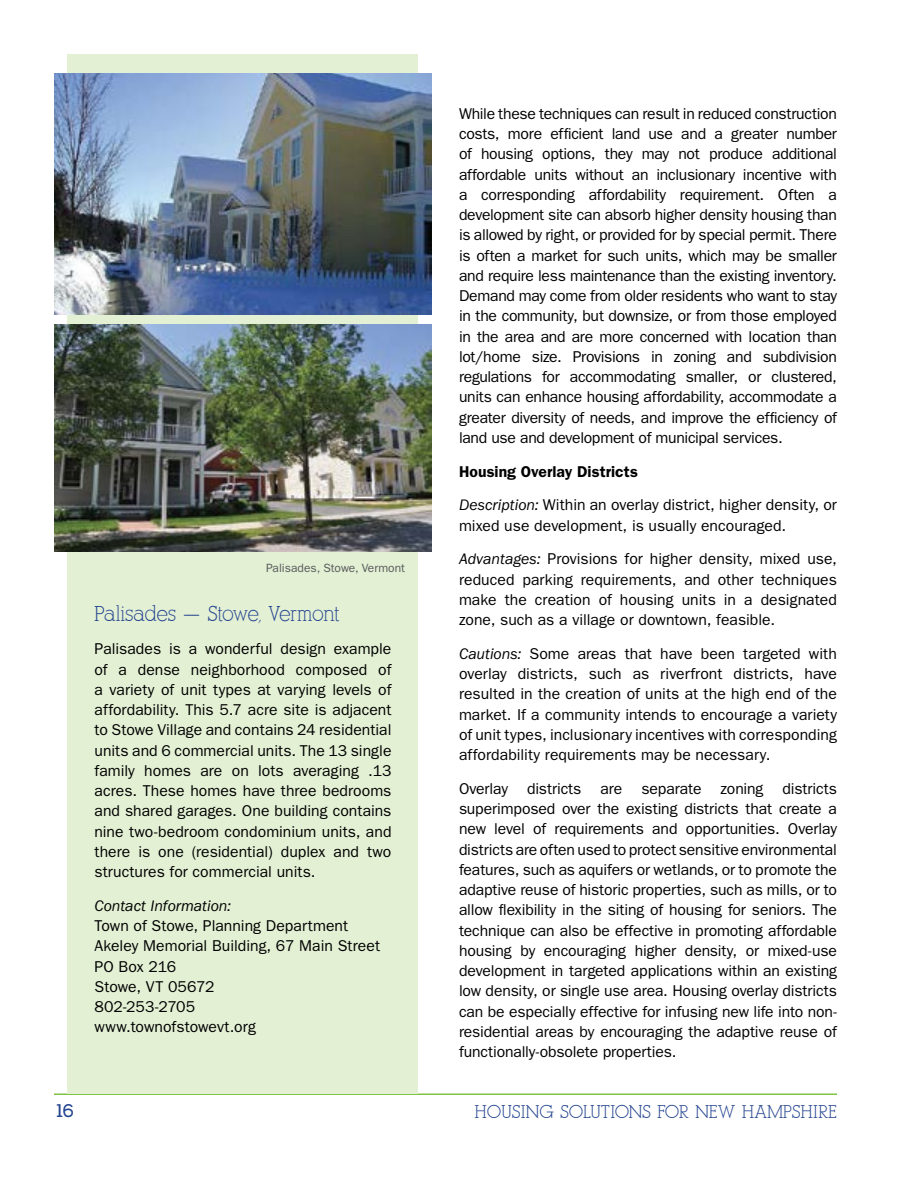
<style>
.page{position:relative;width:918px;height:1188px;background:#fff}
.page>*{position:absolute;margin:0;border:0;box-sizing:border-box;transform-origin:0 0}
.t1{font:21px "Alexandria FLF";letter-spacing:-.03em;color:#22438f}
.t2{font:18px "Alexandria FLF";color:#22438f}
.t3{font:700 18px "Alexandria FLF";color:#22438f}
.t4{font:15.75px/20.2px "ITC Franklin Gothic Std";color:#000;text-align:justify}
.t5{font:italic 15.75px "ITC Franklin Gothic Std";letter-spacing:-.005em;color:#000}
.t6{font:12px "ITC Franklin Gothic Std";color:#58595b}
.s1{font-weight:600}
.s2{font-style:italic}
</style>
<div class="page">
<hr style="left:54px;top:1094px;width:783px;height:1px;background:#80c342">
<div style="left:68px;top:54px;width:350px;height:1040px;background:#e3f0d4"></div>
<img style="left:54px;top:73px;width:378px;height:241px">
<img style="left:54px;top:325px;width:378px;height:226px">
<p class="t6" style="left:266px;top:561px;width:140px">Palisades, Stowe, Vermont</p>
<h1 class="t1" style="left:94px;top:602px;width:247px">Palisades — Stowe, Vermont</h1>
<p class="t4" style="left:94px;top:639px;width:299px">Palisades is a wonderful design example of a dense neighborhood composed of a variety of unit types at varying levels of affordability. This 5.7 acre site is adjacent to Stowe Village and contains 24 residential units and 6 commercial units. The 13 single family homes are on lots averaging .13 acres. These homes have three bedrooms and shared garages. One building contains nine two-bedroom condominium units, and there is one (residential) duplex and two structures for commercial units.</p>
<p class="t5" style="left:94px;top:897px;width:138px">Contact Information:</p>
<p class="t4" style="left:94px;top:916px;width:287px;text-align:left">Town of Stowe, Planning Department<br>Akeley Memorial Building, 67 Main Street<br>PO Box 216<br>Stowe, VT 05672<br>802-253-2705<br>www.townofstowevt.org</p>
<p class="t4" style="left:459px;top:103px;width:380px">While these techniques can result in reduced construction costs, more efficient land use and a greater number of housing options, they may not produce additional affordable units without an inclusionary incentive with a corresponding affordability requirement. Often a development site can absorb higher density housing than is allowed by right, or provided for by special permit. There is often a market for such units, which may be smaller and require less maintenance than the existing inventory.<br>Demand may come from older residents who want to stay in the community, but downsize, or from those employed in the area and are more concerned with location than lot/home size. Provisions in zoning and subdivision regulations for accommodating smaller, or clustered, units can enhance housing affordability, accommodate a greater diversity of needs, and improve the efficiency of land use and development of municipal services.</p>
<p class="t4" style="left:459px;top:455px;width:380px;line-height:33.8px"><span class="s1">Housing Overlay Districts<br></span><span class="s2">Description:</span> Within an overlay district, higher density, or</p>
<p class="t4" style="left:459px;top:509px;width:380px;line-height:33.8px">mixed use development, is usually encouraged.<br><span class="s2">Advantages:</span> Provisions for higher density, mixed use,</p>
<p class="t4" style="left:459px;top:569px;width:380px">reduced parking requirements, and other techniques make the creation of housing units in a designated zone, such as a village or downtown, feasible.</p>
<p class="t4" style="left:459px;top:644px;width:380px"><span class="s2">Cautions:</span> Some areas that have been targeted with overlay districts, such as riverfront districts, have resulted in the creation of units at the high end of the market. If a community intends to encourage a variety of unit types, inclusionary incentives with corresponding affordability requirements may be necessary.</p>
<p class="t4" style="left:459px;top:779px;width:380px">Overlay districts are separate zoning districts superimposed over the existing districts that create a new level of requirements and opportunities. Overlay districts are often used to protect sensitive environmental features, such as aquifers or wetlands, or to promote the adaptive reuse of historic properties, such as mills, or to allow flexibility in the siting of housing for seniors. The technique can also be effective in promoting affordable housing by encouraging higher density, or mixed-use development in targeted applications within an existing low density, or single use area. Housing overlay districts can be especially effective for infusing new life into non&shy;residential areas by encouraging the adaptive reuse of functionally-obsolete properties.</p>
<p class="t3" style="left:54px;top:1102px;width:21px">16</p>
<p class="t2" style="left:475px;top:1102px;width:364px">HOUSING SOLUTIONS FOR NEW HAMPSHIRE</p>
</div>
